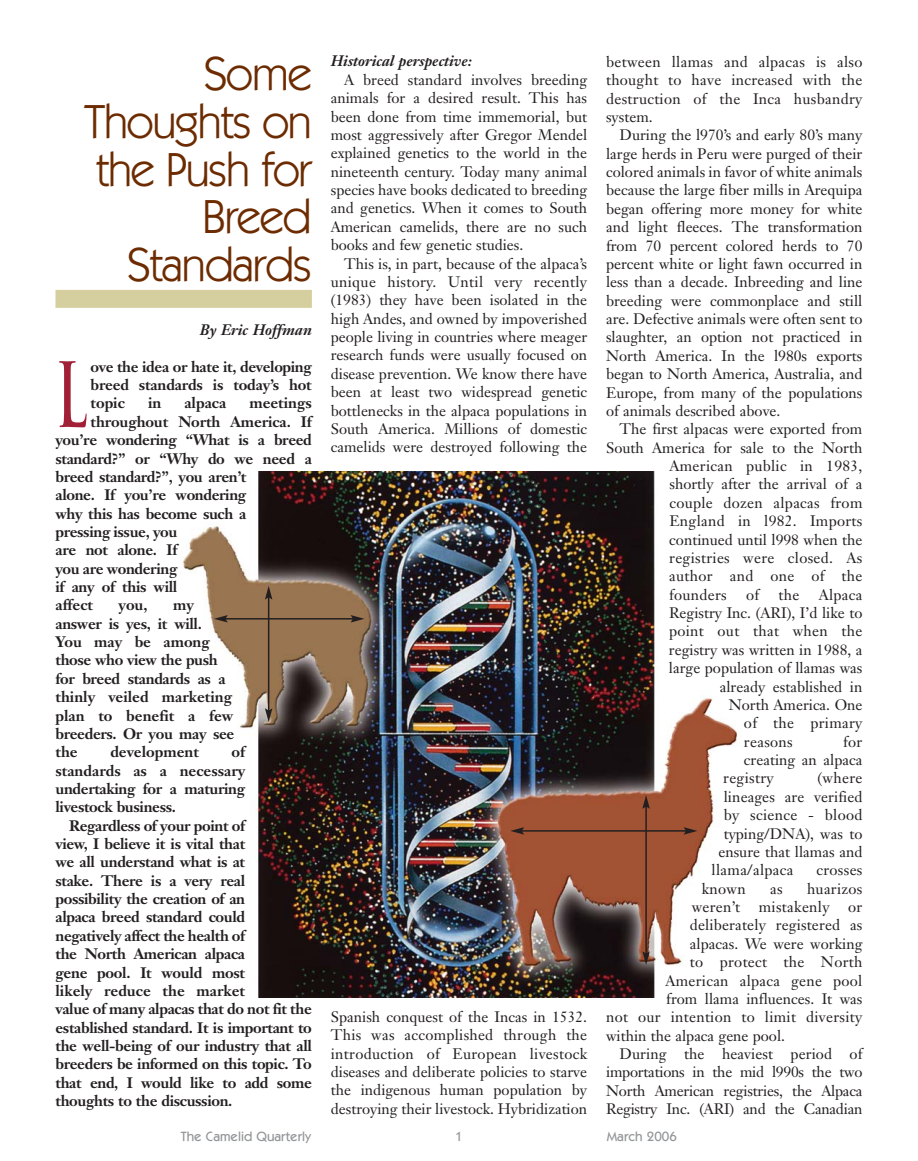
<style>
.page{position:relative;width:918px;height:1161px;background:#fff}
.page>*{position:absolute;margin:0;border:0;box-sizing:border-box;transform-origin:0 0}
.t1{font:700 87.3px "Trajan";color:#a21f38;scale:.6 1}
.t2{font:48px/47.7px "Itc Kabel";letter-spacing:-.025em;color:#6c2b00;text-align:right}
.t3{font:15px/18.3px "Janson Text";color:#231f20;text-align:justify}
.t4{font:700 15px/18.3px "Janson Text";letter-spacing:-.02em;color:#231f20;text-align:justify}
.t5{font:15px "Janson Text";letter-spacing:.02em;color:#231f20}
.t6{font:italic 700 15px "Janson Text";color:#231f20}
.t7{font:700 15px "Janson Text";color:#231f20}
.t8{font:500 13.5px "Itc Kabel";color:#939598}
</style>
<div class="page">
<img style="left:182px;top:471px;width:556px;height:527px">
<div style="left:56px;top:290px;width:256px;height:18px;background:#d5cf9f"></div>
<hr style="left:268px;top:597px;width:1px;height:114px;background:#231f20">
<svg style="left:265px;top:586px;width:7px;height:14px"></svg>
<svg style="left:265px;top:708px;width:7px;height:14px"></svg>
<hr style="left:645px;top:806px;width:2px;height:148px;background:#231f20">
<svg style="left:642px;top:795px;width:8px;height:14px"></svg>
<svg style="left:642px;top:951px;width:8px;height:14px"></svg>
<hr style="left:522px;top:830px;width:164px;height:2px;background:#231f20">
<svg style="left:510px;top:827px;width:14px;height:8px"></svg>
<svg style="left:684px;top:827px;width:14px;height:8px"></svg>
<hr style="left:225px;top:618px;width:128px;height:2px;background:#231f20">
<svg style="left:214px;top:615px;width:14px;height:8px"></svg>
<svg style="left:351px;top:615px;width:13px;height:8px"></svg>
<h2 class="t2" style="left:84px;top:53px;width:229px">Some<br>Thoughts on the Push for<br>Breed<br>Standards</h2>
<p class="t6" style="left:200px;top:324px;width:113px">By Eric Hoffman</p>
<h1 class="t1" style="left:56px;top:346px;width:54px">L</h1>
<p class="t4" style="left:91px;top:359px;width:223px">ove the idea or hate it, developing breed standards is today’s hot topic</p>
<p class="t4" style="left:148px;top:396px;width:15px">in</p>
<p class="t4" style="left:184px;top:396px;width:43px">alpaca</p>
<p class="t7" style="left:249px;top:397px;width:64px">meetings</p>
<p class="t4" style="left:91px;top:414px;width:223px">throughout North America. If</p>
<p class="t4" style="left:56px;top:432px;width:258px">you’re wondering “What is a breed</p>
<p class="t4" style="left:56px;top:451px;width:258px">standard?” or “Why do we need a</p>
<p class="t4" style="left:56px;top:469px;width:192px">breed standard?”, you aren’t</p>
<p class="t4" style="left:56px;top:487px;width:192px">alone. If you’re wondering</p>
<p class="t4" style="left:56px;top:506px;width:192px">why this has become such a</p>
<p class="t4" style="left:56px;top:524px;width:123px">pressing issue, you</p>
<p class="t4" style="left:56px;top:542px;width:123px">are not alone. If</p>
<p class="t4" style="left:56px;top:561px;width:123px">you are wondering</p>
<p class="t4" style="left:56px;top:579px;width:123px">if any of this will</p>
<p class="t4" style="left:56px;top:598px;width:39px">affect</p>
<p class="t4" style="left:119px;top:598px;width:31px">you,</p>
<p class="t4" style="left:56px;top:598px;width:180px;text-align:left;text-indent:118px">my answer is yes, it will.<br>You may be among those who view the push for breed standards as a thinly veiled marketing plan to benefit a few breeders. Or you may see the</p>
<p class="t7" style="left:110px;top:746px;width:90px">development</p>
<p class="t4" style="left:56px;top:744px;width:191px;text-indent:176px">of standards as a necessary undertaking for a maturing livestock business.</p>
<p class="t4" style="left:56px;top:818px;width:258px;text-align:left;text-indent:14px">Regardless of your point of<br>view, I believe it is vital that<br>we all understand what is at<br>stake. There is a very real possibility the creation of an<br>alpaca breed standard could negatively affect the health of<br>the North American alpaca<br>gene pool. It would most<br>likely reduce the market<br>value of many alpacas that do not fit the established standard. It is important to the well-being of our industry that all breeders be informed on this topic. To that end, I would like to add some thoughts to the discussion.</p>
<p class="t6" style="left:331px;top:55px;width:143px">Historical perspective:</p>
<p class="t3" style="left:331px;top:72px;width:258px;text-indent:14px">A breed standard involves breeding animals for a desired result. This has been done from time immemorial, but most aggressively after Gregor Mendel explained genetics to the world in the nineteenth century. Today many animal species have books dedicated to breeding and genetics. When it comes to South American camelids, there are no such books and few genetic studies.</p>
<p class="t3" style="left:331px;top:256px;width:258px;text-indent:14px">This is, in part, because of the alpaca’s unique history. Until very recently (1983) they have been isolated in the high Andes, and owned by impoverished people living in countries where meager research funds were usually focused on disease prevention. We know there have been at least two widespread genetic bottlenecks in the alpaca populations in South America. Millions of domestic camelids were destroyed following the</p>
<p class="t3" style="left:331px;top:1009px;width:258px">Spanish conquest of the Incas in 1532.<br>This was accomplished through the introduction of European livestock diseases and deliberate policies to starve the indigenous human population by destroying their livestock. Hybridization</p>
<p class="t3" style="left:606px;top:54px;width:258px">between llamas and alpacas is also thought to have increased with the destruction of the Inca husbandry system.</p>
<p class="t3" style="left:606px;top:127px;width:258px;text-indent:14px">During the l970’s and early 80’s many large herds in Peru were purged of their colored animals in favor of white animals because the large fiber mills in Arequipa began offering more money for white and light fleeces. The transformation from 70 percent colored herds to 70 percent white or light fawn occurred in less than a decade. Inbreeding and line breeding were commonplace and still are. Defective animals were often sent to slaughter, an option not practiced in North America. In the l980s exports began to North America, Australia, and Europe, from many of the populations of animals described above.</p>
<p class="t3" style="left:620px;top:421px;width:244px">The first alpacas were exported from</p>
<p class="t3" style="left:606px;top:440px;width:258px">South America for sale to the North</p>
<p class="t5" style="left:669px;top:460px;width:195px">American public in 1983,</p>
<p class="t3" style="left:669px;top:477px;width:195px">shortly after the arrival of a</p>
<p class="t5" style="left:669px;top:496px;width:195px">couple dozen alpacas from</p>
<p class="t5" style="left:669px;top:515px;width:195px">England in l982. Imports</p>
<p class="t3" style="left:669px;top:532px;width:195px">continued until l998 when the</p>
<p class="t5" style="left:669px;top:552px;width:195px">registries were closed. As</p>
<p class="t5" style="left:669px;top:570px;width:195px">author and one of the</p>
<p class="t5" style="left:669px;top:588px;width:59px">founders</p>
<p class="t3" style="left:746px;top:587px;width:15px">of</p>
<p class="t3" style="left:779px;top:587px;width:22px">the</p>
<p class="t3" style="left:819px;top:587px;width:45px">Alpaca</p>
<p class="t3" style="left:669px;top:605px;width:195px">Registry Inc. (ARI), I’d like to</p>
<p class="t5" style="left:669px;top:625px;width:195px">point out that when the</p>
<p class="t3" style="left:669px;top:642px;width:195px">registry was written in 1988, a</p>
<p class="t3" style="left:669px;top:660px;width:195px">large population of llamas was</p>
<p class="t3" style="left:720px;top:679px;width:144px">already established in</p>
<p class="t3" style="left:729px;top:697px;width:135px">North America. One</p>
<p class="t5" style="left:744px;top:717px;width:120px">of the primary</p>
<p class="t5" style="left:744px;top:735px;width:50px">reasons</p>
<p class="t3" style="left:843px;top:734px;width:21px">for</p>
<p class="t3" style="left:744px;top:752px;width:120px">creating an alpaca</p>
<p class="t5" style="left:723px;top:772px;width:52px">registry</p>
<p class="t3" style="left:818px;top:771px;width:46px">(where</p>
<p class="t3" style="left:724px;top:789px;width:140px">lineages are verified</p>
<p class="t5" style="left:724px;top:809px;width:140px">by science - blood</p>
<p class="t3" style="left:724px;top:826px;width:140px">typing/DNA), was to</p>
<p class="t3" style="left:718px;top:844px;width:145px">ensure that llamas and</p>
<p class="t5" style="left:712px;top:864px;width:83px">llama/alpaca</p>
<p class="t5" style="left:816px;top:864px;width:47px">crosses</p>
<p class="t3" style="left:702px;top:881px;width:46px">known</p>
<p class="t3" style="left:770px;top:881px;width:14px">as</p>
<p class="t5" style="left:807px;top:882px;width:57px">huarizos</p>
<p class="t5" style="left:692px;top:901px;width:172px">weren’t mistakenly or</p>
<p class="t3" style="left:690px;top:918px;width:174px">deliberately registered as</p>
<p class="t3" style="left:690px;top:936px;width:174px">alpacas. We were working</p>
<p class="t5" style="left:690px;top:956px;width:174px">to protect the North</p>
<p class="t5" style="left:665px;top:974px;width:199px">American alpaca gene pool</p>
<p class="t3" style="left:666px;top:991px;width:198px">from llama influences. It was</p>
<p class="t5" style="left:606px;top:1011px;width:258px">not our intention to limit diversity</p>
<p class="t3" style="left:606px;top:1028px;width:180px">within the alpaca gene pool.</p>
<p class="t3" style="left:620px;top:1046px;width:244px">During the heaviest period of</p>
<p class="t3" style="left:606px;top:1065px;width:258px">importations in the mid l990s the two</p>
<p class="t3" style="left:606px;top:1083px;width:258px">North American registries, the Alpaca</p>
<p class="t3" style="left:606px;top:1101px;width:258px">Registry Inc. (ARI) and the Canadian</p>
<p class="t8" style="left:181px;top:1131px;width:132px">The Camelid Quarterly</p>
<p class="t8" style="left:455px;top:1131px;width:9px">1</p>
<p class="t8" style="left:607px;top:1131px;width:72px">March 2006</p>
</div>
